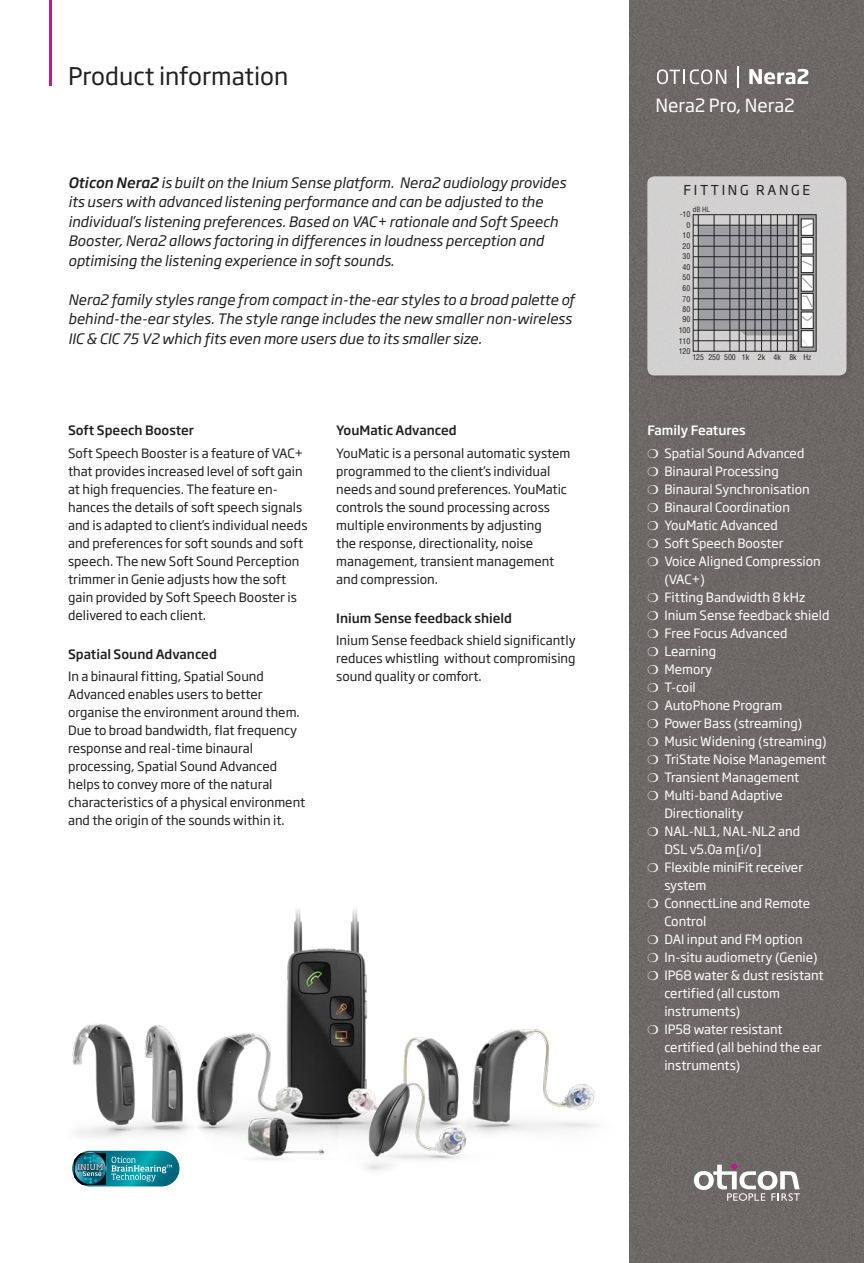
<style>
.page{position:relative;width:864px;height:1263px;background:#fff}
.page>*{position:absolute;margin:0;border:0;box-sizing:border-box;transform-origin:0 0}
.t1{font:24px "Soho Gothic Pro";color:#231f20}
.t2{font:18px "Soho Gothic Pro";color:#fff}
.t3{font:italic 14.25px/19.5px "Soho Gothic Pro";color:#231f20}
.t4{font:13.5px "Soho Gothic Pro";letter-spacing:.195em;color:#231f20}
.t5{font:12.75px/18px "Soho Gothic Pro";color:#231f20}
.t6{font:12.75px/22.2px "Soho Gothic Pro";color:#fff}
.t7{font:500 12.75px "Soho Gothic Pro";color:#231f20}
.t8{font:condensed 7.8px/10.5px "Helvetica";color:#231f20;text-align:center}
.t9{font:condensed 7.05px "Helvetica";color:#231f20}
.s1{font-weight:500}
</style>
<div class="page">
<img style="left:72px;top:908px;width:524px;height:275px">
<div style="left:629px;top:0;width:234px;height:1263px;background:#6b6866"></div>
<svg style="left:656px;top:69px;width:70px;height:15px"></svg>
<svg style="left:737px;top:66px;width:1px;height:22px"></svg>
<svg style="left:749px;top:69px;width:59px;height:15px"></svg>
<svg style="left:693px;top:1163px;width:106px;height:38px"></svg>
<div style="left:645px;top:175px;width:208px;height:207px;background:#231f20;opacity:.2"></div>
<div style="left:647px;top:176px;width:199px;height:199px;background:#d2d1d0;border-radius:7px"></div>
<svg style="left:698px;top:226px;width:94px;height:109px;background:#949598"></svg>
<hr style="left:786px;top:215px;width:1px;height:136px;background:#231f20">
<hr style="left:770px;top:215px;width:1px;height:136px;background:#231f20">
<hr style="left:754px;top:215px;width:1px;height:136px;background:#231f20">
<hr style="left:738px;top:215px;width:1px;height:136px;background:#231f20">
<div style="left:692px;top:214px;width:106px;height:137px;border:1px solid #231f20"></div>
<hr style="left:692px;top:235px;width:106px;height:1px;background:#231f20">
<hr style="left:692px;top:246px;width:106px;height:1px;background:#231f20">
<hr style="left:692px;top:256px;width:106px;height:1px;background:#231f20">
<hr style="left:692px;top:267px;width:106px;height:1px;background:#231f20">
<hr style="left:692px;top:277px;width:106px;height:1px;background:#231f20">
<hr style="left:692px;top:288px;width:106px;height:1px;background:#231f20">
<hr style="left:692px;top:298px;width:106px;height:1px;background:#231f20">
<hr style="left:692px;top:309px;width:106px;height:1px;background:#231f20">
<hr style="left:692px;top:319px;width:106px;height:1px;background:#231f20">
<hr style="left:692px;top:330px;width:106px;height:1px;background:#231f20">
<hr style="left:692px;top:340px;width:106px;height:1px;background:#231f20">
<hr style="left:692px;top:225px;width:106px;height:1px;background:#231f20">
<hr style="left:745px;top:215px;width:1px;height:136px;background:#231f20">
<hr style="left:792px;top:215px;width:1px;height:136px;background:#231f20">
<hr style="left:776px;top:215px;width:1px;height:136px;background:#231f20">
<hr style="left:761px;top:215px;width:1px;height:136px;background:#231f20">
<hr style="left:729px;top:215px;width:1px;height:136px;background:#231f20">
<hr style="left:713px;top:215px;width:1px;height:136px;background:#231f20">
<hr style="left:697px;top:215px;width:1px;height:136px;background:#231f20">
<svg style="left:799px;top:216px;width:15px;height:133px"></svg>
<div style="left:797px;top:214px;width:19px;height:137px;border:1px solid #231f20"></div>
<div style="left:800px;top:219px;width:13px;height:17px;background:#fff;border:1px solid #231f20"></div>
<svg style="left:800px;top:222px;width:13px;height:7px"></svg>
<div style="left:800px;top:237px;width:13px;height:17px;background:#fff;border:1px solid #231f20"></div>
<svg style="left:802px;top:243px;width:9px;height:2px"></svg>
<div style="left:800px;top:256px;width:13px;height:17px;background:#fff;border:1px solid #231f20"></div>
<svg style="left:800px;top:259px;width:13px;height:8px"></svg>
<svg style="left:800px;top:275px;width:13px;height:1px"></svg>
<div style="left:800px;top:330px;width:13px;height:17px;background:#fff;border:1px solid #231f20"></div>
<svg style="left:801px;top:339px;width:6px;height:7px"></svg>
<div style="left:800px;top:312px;width:13px;height:17px;background:#fff;border:1px solid #231f20"></div>
<svg style="left:800px;top:315px;width:13px;height:6px"></svg>
<svg style="left:800px;top:309px;width:13px;height:1px"></svg>
<svg style="left:800px;top:276px;width:13px;height:33px"></svg>
<hr style="left:50px;top:0;width:2px;height:85px;background:#c5168c">
<div style="left:72px;top:1151px;width:107px;height:35px;background:#00667d;border-radius:18px"></div>
<img style="left:73px;top:1152px;width:99px;height:35px">
<h1 class="t1" style="left:68px;top:58px;width:222px">Product information</h1>
<p class="t3" style="left:68px;top:172px;width:499px"><span class="s1">Oticon Nera2</span> is built on the Inium Sense platform. Nera2 audiology provides its users with advanced listening performance and can be adjusted to the individual’s listening preferences. Based on VAC+ rationale and Soft Speech Booster, Nera2 allows factoring in differences in loudness perception and optimising the listening experience in soft sounds.</p>
<p class="t3" style="left:68px;top:289px;width:508px">Nera2 family styles range from compact in-the-ear styles to a broad palette of behind-the-ear styles. The style range includes the new smaller non-wireless<br>IIC &amp; CIC 75 V2 which fits even more users due to its smaller size.</p>
<p class="t7" style="left:68px;top:420px;width:127px">Soft Speech Booster</p>
<p class="t5" style="left:68px;top:443px;width:241px">Soft Speech Booster is a feature of VAC+ that provides increased level of soft gain at high frequencies. The feature en&shy;hances the details of soft speech signals and is adapted to client’s individual needs and preferences for soft sounds and soft speech. The new Soft Sound Perception trimmer in Genie adjusts how the soft gain provided by Soft Speech Booster is delivered to each client.</p>
<p class="t7" style="left:68px;top:644px;width:150px">Spatial Sound Advanced</p>
<p class="t5" style="left:68px;top:666px;width:238px">In a binaural fitting, Spatial Sound Advanced enables users to better organise the environment around them.<br>Due to broad bandwidth, flat frequency response and real-time binaural processing, Spatial Sound Advanced helps to convey more of the natural characteristics of a physical environment and the origin of the sounds within it.</p>
<p class="t7" style="left:336px;top:421px;width:122px">YouMatic Advanced</p>
<p class="t5" style="left:336px;top:443px;width:235px">YouMatic is a personal automatic system programmed to the client’s individual needs and sound preferences. YouMatic controls the sound processing across multiple environments by adjusting<br>the response, directionality, noise management, transient management and compression.</p>
<p class="t7" style="left:336px;top:608px;width:177px">Inium Sense feedback shield</p>
<p class="t5" style="left:336px;top:630px;width:241px;text-align:justify">Inium Sense feedback shield significantly reduces whistling without compromising sound quality or comfort.</p>
<h2 class="t2" style="left:655px;top:91px;width:141px">Nera2 Pro, Nera2</h2>
<p class="t4" style="left:683px;top:180px;width:128px">FITTING RANGE</p>
<p class="t9" style="left:692px;top:205px;width:19px">dB HL</p>
<p class="t8" style="left:679px;top:209px;width:12px">-10</p>
<p class="t8" style="left:678px;top:241px;width:13px">20<br>30<br>40<br>50<br>60<br>70<br>80<br>90<br>100<br>110<br>120</p>
<p class="t8" style="left:686px;top:220px;width:5px">0</p>
<p class="t8" style="left:682px;top:230px;width:9px">10</p>
<p class="t8" style="left:692px;top:351px;width:120px">125 250 500 1k 2k 4k 8k Hz</p>
<p class="t6" style="left:647px;top:419px;width:158px"><span class="s1">Family Features<br></span>❍ Spatial Sound Advanced</p>
<p class="t6" style="left:647px;top:459px;width:133px">❍ Binaural Processing</p>
<p class="t6" style="left:647px;top:477px;width:164px">❍ Binaural Synchronisation</p>
<p class="t6" style="left:647px;top:495px;width:144px">❍ Binaural Coordination</p>
<p class="t6" style="left:647px;top:513px;width:132px">❍ YouMatic Advanced</p>
<p class="t6" style="left:647px;top:531px;width:138px">❍ Soft Speech Booster</p>
<p class="t6" style="left:647px;top:549px;width:175px">❍ Voice Aligned Compression</p>
<p class="t6" style="left:664px;top:567px;width:42px">(VAC+)</p>
<p class="t6" style="left:647px;top:585px;width:159px">❍ Fitting Bandwidth 8 kHz</p>
<p class="t6" style="left:647px;top:603px;width:184px">❍ Inium Sense feedback shield</p>
<p class="t6" style="left:647px;top:621px;width:142px">❍ Free Focus Advanced</p>
<p class="t6" style="left:647px;top:639px;width:70px">❍ Learning</p>
<p class="t6" style="left:647px;top:657px;width:66px">❍ Memory</p>
<p class="t6" style="left:647px;top:675px;width:50px">❍ T-coil</p>
<p class="t6" style="left:647px;top:693px;width:136px">❍ AutoPhone Program</p>
<p class="t6" style="left:647px;top:711px;width:156px">❍ Power Bass (streaming)</p>
<p class="t6" style="left:647px;top:729px;width:181px">❍ Music Widening (streaming)</p>
<p class="t6" style="left:647px;top:747px;width:180px">❍ TriState Noise Management</p>
<p class="t6" style="left:647px;top:765px;width:153px">❍ Transient Management</p>
<p class="t6" style="left:647px;top:783px;width:137px">❍ Multi-band Adaptive</p>
<p class="t6" style="left:664px;top:801px;width:80px">Directionality</p>
<p class="t6" style="left:647px;top:819px;width:154px">❍ NAL-NL1, NAL-NL2 and</p>
<p class="t6" style="left:664px;top:837px;width:99px">DSL v5.0a m[i/o]</p>
<p class="t6" style="left:647px;top:855px;width:157px">❍ Flexible miniFit receiver</p>
<p class="t6" style="left:664px;top:873px;width:44px">system</p>
<p class="t6" style="left:647px;top:891px;width:164px">❍ ConnectLine and Remote</p>
<p class="t6" style="left:664px;top:909px;width:44px">Control</p>
<p class="t6" style="left:647px;top:927px;width:157px">❍ DAI input and FM option</p>
<p class="t6" style="left:647px;top:945px;width:172px">❍ In-situ audiometry (Genie)</p>
<p class="t6" style="left:647px;top:963px;width:178px">❍ IP68 water &amp; dust resistant</p>
<p class="t6" style="left:664px;top:981px;width:117px">certified (all custom</p>
<p class="t6" style="left:664px;top:999px;width:78px">instruments)</p>
<p class="t6" style="left:647px;top:1017px;width:137px">❍ IP58 water resistant</p>
<p class="t6" style="left:664px;top:1035px;width:159px">certified (all behind the ear</p>
<p class="t6" style="left:664px;top:1053px;width:78px">instruments)</p>
</div>
